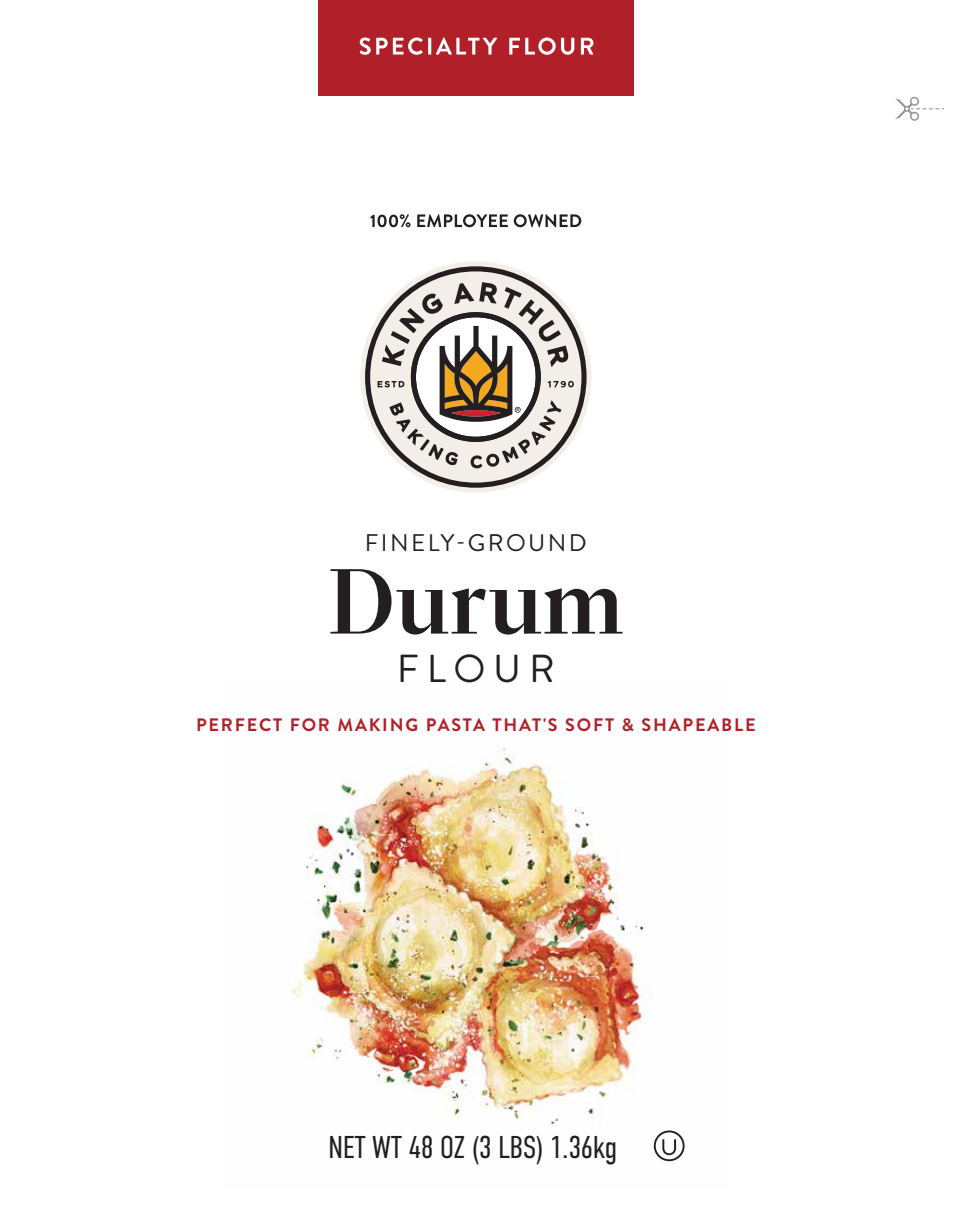
<style>
.page{position:relative;width:954px;height:1217px;background:#fff}
.page>*{position:absolute;margin:0;border:0;box-sizing:border-box;transform-origin:0 0}
.t1{font:500 90px "Para Supreme";color:#231f20}
.t2{font:39px "Brandon Grotesque";letter-spacing:.2em;color:#231f20}
.t3{font:300 31.5px "DIN Condensed";letter-spacing:-.02em;color:#231f20}
.t4{font:24px "Brandon Grotesque";letter-spacing:.1em;color:#231f20}
.t5{font:700 18px "Brandon Grotesque";letter-spacing:.1em;color:#b12029}
</style>
<div class="page">
<svg style="left:370px;top:214px;width:40px;height:13px"></svg>
<svg style="left:417px;top:214px;width:90px;height:13px"></svg>
<svg style="left:513px;top:214px;width:68px;height:13px"></svg>
<div style="left:318px;top:0;width:315px;height:95px;background:#b12029"></div>
<svg style="left:359px;top:37px;width:11px;height:18px"></svg>
<svg style="left:376px;top:38px;width:11px;height:17px"></svg>
<svg style="left:393px;top:37px;width:29px;height:18px"></svg>
<hr style="left:428px;top:38px;width:3px;height:17px;background:#fff">
<svg style="left:435px;top:37px;width:62px;height:18px"></svg>
<svg style="left:509px;top:37px;width:46px;height:18px"></svg>
<svg style="left:561px;top:38px;width:13px;height:17px"></svg>
<svg style="left:580px;top:38px;width:13px;height:17px"></svg>
<svg style="left:365px;top:266px;width:221px;height:222px"></svg>
<svg style="left:377px;top:282px;width:196px;height:186px"></svg>
<svg style="left:895px;top:97px;width:48px;height:24px"></svg>
<img style="left:292px;top:746px;width:393px;height:416px">
<svg style="left:653px;top:1130px;width:31px;height:31px"></svg>
<h3 class="t4" style="left:365px;top:526px;width:223px">FINELY-GROUND</h3>
<h1 class="t1" style="left:327px;top:537px;width:298px">Durum</h1>
<h2 class="t2" style="left:396px;top:641px;width:159px">FLOUR</h2>
<p class="t5" style="left:196px;top:712px;width:561px">PERFECT FOR MAKING PASTA THAT'S SOFT &amp; SHAPEABLE</p>
<h3 class="t3" style="left:328px;top:1129px;width:290px">NET WT 48 OZ (3 LBS) 1.36kg</h3>
</div>
